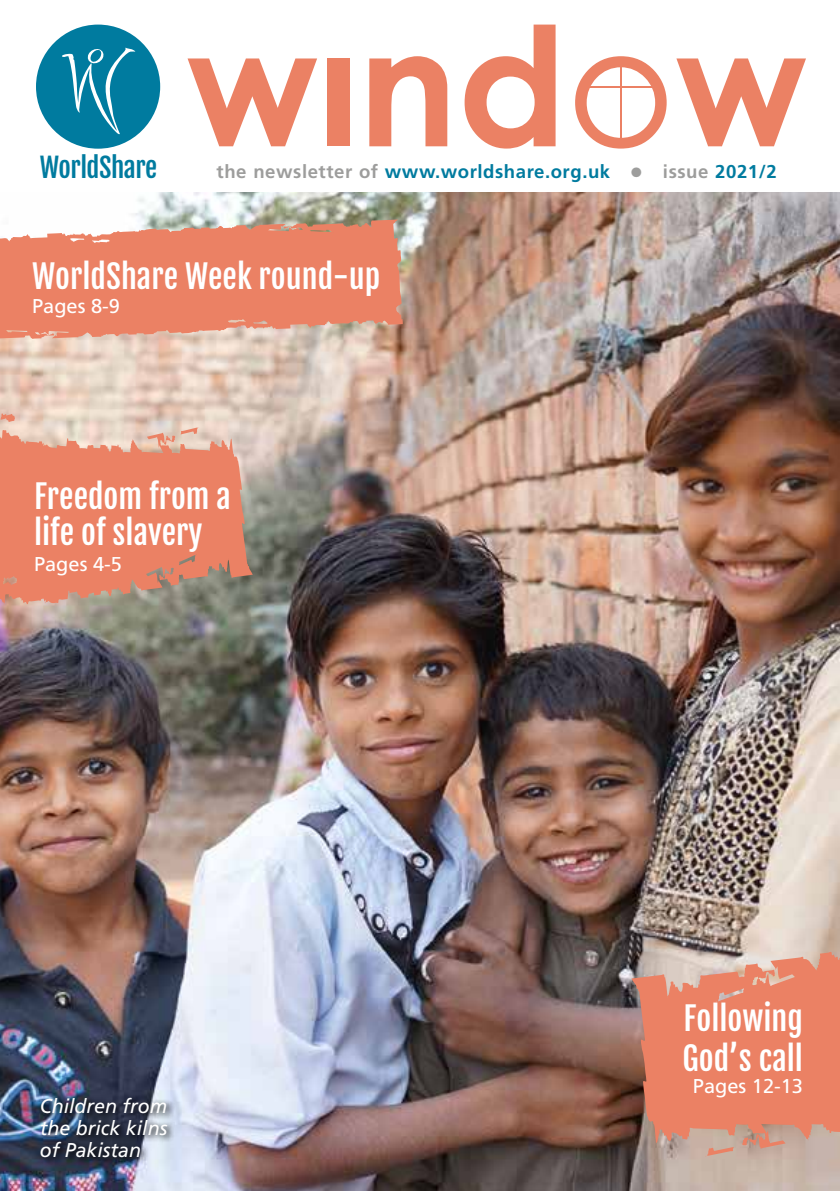
<style>
.page{position:relative;width:840px;height:1191px;background:#fff}
.page>*{position:absolute;margin:0;border:0;box-sizing:border-box;transform-origin:0 0}
.t1{font:32px/36px "Fjalla One";color:#fff}
.t2{font:26.8px "Fjalla One";letter-spacing:-.02em;color:#007b9f}
.t3{font:italic 20px/22px "Frutiger";color:#fff;text-align:justify}
.t4{font:20px "Frutiger";color:#fff}
.t5{font:700 18.6px "Frutiger";letter-spacing:.03em;color:#007b9f}
.s1{color:#9d9d9c}
.s2{font-size:27.8px;color:#9d9d9c}
</style>
<div class="page">
<img style="left:0;top:193px;width:839px;height:998px">
<svg style="left:187px;top:58px;width:130px;height:88px"></svg>
<div style="left:327px;top:58px;width:22px;height:88px;background:#eb8164"></div>
<svg style="left:369px;top:56px;width:78px;height:90px"></svg>
<svg style="left:464px;top:25px;width:91px;height:124px"></svg>
<svg style="left:676px;top:58px;width:129px;height:88px"></svg>
<svg style="left:575px;top:56px;width:91px;height:93px"></svg>
<hr style="left:583px;top:86px;width:74px;height:2px;background:#eb8164">
<hr style="left:619px;top:62px;width:2px;height:85px;background:#eb8164">
<svg style="left:631px;top:921px;width:208px;height:247px;background:#d58e79"></svg>
<svg style="left:0;top:208px;width:403px;height:146px;background:#e59982"></svg>
<div style="left:36px;top:25px;width:124px;height:124px;background:#007b9f;border-radius:50%"></div>
<svg style="left:62px;top:48px;width:73px;height:86px"></svg>
<svg style="left:0;top:413px;width:252px;height:203px;background:#dd9078"></svg>
<img style="left:38px;top:1095px;width:138px;height:70px">
<p class="t2" style="left:40px;top:151px;width:119px">WorldShare</p>
<p class="t5" style="left:216px;top:160px;width:561px"><span class="s1">the newsletter of</span> www.worldshare.org.uk <span class="s2">•</span> <span class="s1">issue</span> 2021/2</p>
<p class="t1" style="left:32px;top:259px;width:349px">WorldShare Week round-up</p>
<p class="t4" style="left:32px;top:294px;width:89px">Pages 8-9</p>
<p class="t1" style="left:34px;top:478px;width:198px">Freedom from a life of slavery</p>
<p class="t4" style="left:34px;top:552px;width:89px">Pages 4-5</p>
<p class="t3" style="left:40px;top:1094px;width:129px">Children from the brick kilns of Pakistan</p>
<p class="t1" style="left:682px;top:998px;width:122px;line-height:40px">Following<br>God’s call</p>
<p class="t4" style="left:692px;top:1074px;width:112px">Pages 12-13</p>
</div>
